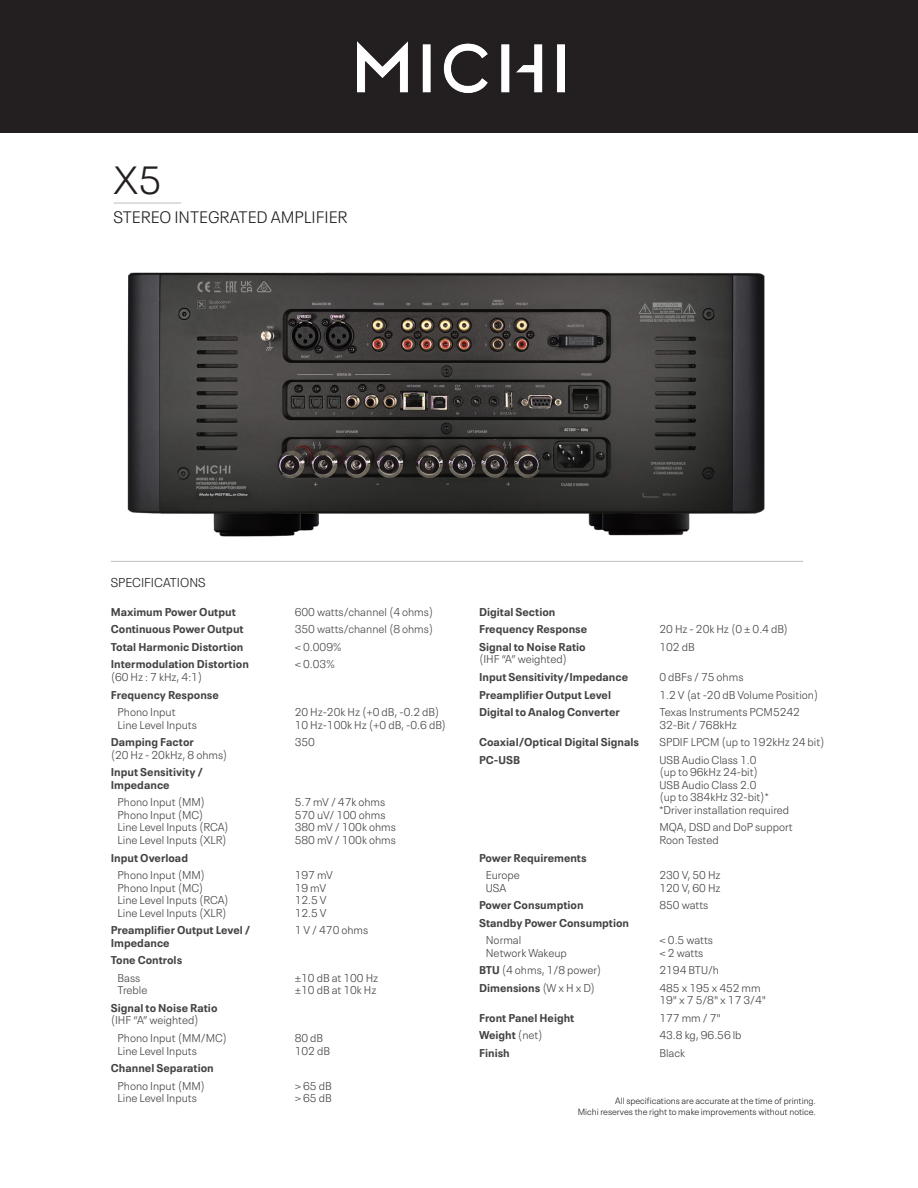
<style>
.page{position:relative;width:918px;height:1188px;background:#fff}
.page>*{position:absolute;margin:0;border:0;box-sizing:border-box;transform-origin:0 0}
.t1{font:300 39px "Neue Plak Text";color:#231f20}
.t2{font:300 16.5px "Neue Plak Text";color:#231f20}
.body_copy{font:300 12.75px "Neue Plak Text";color:#231f20}
.body_copy-2{font:300 11.25px/12.6px "Neue Plak Text";color:#434343}
.body_copy-3{font:700 11.25px/12.6px "Neue Plak Text";color:#434343}
.body_copy-4{font:300 11.25px "Neue Plak Text";color:#464645}
.t3{font:300 9px "Neue Plak Text";color:#231f20}
.s1{font-weight:300}
.s2{font-weight:700}
</style>
<div class="page">
<div style="left:0;top:0;width:918px;height:133px;background:#231f20"></div>
<img style="left:357px;top:41px;width:208px;height:52px">
<hr style="left:114px;top:203px;width:67px;height:1px;background:#bcbdc0">
<img style="left:110px;top:272px;width:694px;height:290px">
<p class="t1" style="left:114px;top:150px;width:50px">X5</p>
<p class="t2" style="left:114px;top:205px;width:235px">STEREO INTEGRATED AMPLIFIER</p>
<p class="body_copy" style="left:111px;top:572px;width:96px">SPECIFICATIONS</p>
<p class="body_copy-3" style="left:111px;top:604px;width:127px">Maximum Power Output</p>
<p class="body_copy-3" style="left:111px;top:622px;width:134px">Continuous Power Output</p>
<p class="body_copy-3" style="left:111px;top:639px;width:134px">Total Harmonic Distortion</p>
<p class="body_copy-3" style="left:111px;top:657px;width:140px">Intermodulation Distortion <span class="s1">(60 Hz : 7 kHz, 4:1)</span></p>
<p class="body_copy-3" style="left:111px;top:687px;width:110px">Frequency Response</p>
<p class="body_copy-2" style="left:118px;top:705px;width:81px">Phono Input<br>Line Level Inputs</p>
<p class="body_copy-2" style="left:111px;top:735px;width:118px"><span class="s2">Damping Factor<br></span>(20 Hz - 20kHz, 8 ohms)</p>
<p class="body_copy-3" style="left:111px;top:765px;width:94px">Input Sensitivity /<br>Impedance</p>
<p class="body_copy-2" style="left:118px;top:795px;width:113px">Phono Input (MM)<br>Phono Input (MC)<br>Line Level Inputs (RCA)<br>Line Level Inputs (XLR)</p>
<p class="body_copy-3" style="left:111px;top:850px;width:79px">Input Overload</p>
<p class="body_copy-2" style="left:118px;top:868px;width:113px">Phono Input (MM)<br>Phono Input (MC)<br>Line Level Inputs (RCA)<br>Line Level Inputs (XLR)</p>
<p class="body_copy-3" style="left:111px;top:923px;width:141px">Preamplifier Output Level /<br>Impedance</p>
<p class="body_copy-3" style="left:111px;top:953px;width:73px">Tone Controls</p>
<p class="body_copy-2" style="left:118px;top:970px;width:31px">Bass<br>Treble</p>
<p class="body_copy-3" style="left:111px;top:1000px;width:108px">Signal to Noise Ratio <span class="s1">(IHF “A” weighted)</span></p>
<p class="body_copy-2" style="left:118px;top:1031px;width:111px">Phono Input (MM/MC)<br>Line Level Inputs</p>
<p class="body_copy-3" style="left:111px;top:1061px;width:104px">Channel Separation</p>
<p class="body_copy-2" style="left:118px;top:1078px;width:89px">Phono Input (MM)<br>Line Level Inputs</p>
<p class="body_copy-4" style="left:295px;top:603px;width:140px">600 watts/channel (4 ohms)</p>
<p class="body_copy-4" style="left:295px;top:621px;width:140px">350 watts/channel (8 ohms)</p>
<p class="body_copy-4" style="left:295px;top:638px;width:48px">&lt; 0.009%</p>
<p class="body_copy-2" style="left:295px;top:657px;width:41px">&lt; 0.03%</p>
<p class="body_copy-2" style="left:295px;top:705px;width:153px">20 Hz-20k Hz (+0 dB, -0.2 dB)<br>10 Hz-100k Hz (+0 dB, -0.6 dB)</p>
<p class="body_copy-2" style="left:295px;top:735px;width:22px">350</p>
<p class="body_copy-2" style="left:295px;top:795px;width:103px">5.7 mV / 47k ohms<br>570 uV/ 100 ohms<br>380 mV / 100k ohms<br>580 mV / 100k ohms</p>
<p class="body_copy-2" style="left:295px;top:868px;width:40px">197 mV<br>19 mV<br>12.5 V<br>12.5 V</p>
<p class="body_copy-2" style="left:295px;top:923px;width:75px">1 V / 470 ohms</p>
<p class="body_copy-2" style="left:295px;top:970px;width:85px">±10 dB at 100 Hz ±10 dB at 10k Hz</p>
<p class="body_copy-2" style="left:295px;top:1031px;width:37px">80 dB<br>102 dB</p>
<p class="body_copy-2" style="left:295px;top:1078px;width:38px">&gt; 65 dB &gt; 65 dB</p>
<p class="body_copy-3" style="left:479px;top:604px;width:78px">Digital Section</p>
<p class="body_copy-3" style="left:479px;top:622px;width:110px">Frequency Response</p>
<p class="body_copy-3" style="left:479px;top:639px;width:108px">Signal to Noise Ratio <span class="s1">(IHF “A” weighted)</span></p>
<p class="body_copy-3" style="left:479px;top:669px;width:151px">Input Sensitivity/Impedance</p>
<p class="body_copy-3" style="left:479px;top:687px;width:134px">Preamplifier Output Level</p>
<p class="body_copy-3" style="left:479px;top:705px;width:142px">Digital to Analog Converter</p>
<p class="body_copy-3" style="left:479px;top:735px;width:162px">Coaxial/Optical Digital Signals</p>
<p class="body_copy-3" style="left:479px;top:752px;width:42px">PC-USB</p>
<p class="body_copy-3" style="left:479px;top:850px;width:109px">Power Requirements</p>
<p class="body_copy-2" style="left:486px;top:868px;width:35px">Europe<br>USA</p>
<p class="body_copy-3" style="left:479px;top:898px;width:106px">Power Consumption</p>
<p class="body_copy-3" style="left:479px;top:915px;width:152px">Standby Power Consumption</p>
<p class="body_copy-2" style="left:486px;top:933px;width:83px">Normal<br>Network Wakeup</p>
<p class="body_copy-2" style="left:479px;top:963px;width:124px"><span class="s2">BTU</span> (4 ohms, 1/8 power)</p>
<p class="body_copy-3" style="left:479px;top:980px;width:118px">Dimensions <span class="s1">(W x H x D)</span></p>
<p class="body_copy-3" style="left:479px;top:1010px;width:97px">Front Panel Height</p>
<p class="body_copy-3" style="left:479px;top:1028px;width:65px">Weight <span class="s1">(net)</span></p>
<p class="body_copy-3" style="left:479px;top:1045px;width:32px">Finish</p>
<p class="body_copy-2" style="left:659px;top:622px;width:130px">20 Hz - 20k Hz (0 ± 0.4 dB)</p>
<p class="body_copy-2" style="left:659px;top:640px;width:37px">102 dB</p>
<p class="body_copy-2" style="left:659px;top:670px;width:86px">0 dBFs / 75 ohms</p>
<p class="body_copy-2" style="left:659px;top:687px;width:160px">1.2 V (at -20 dB Volume Position)</p>
<p class="body_copy-2" style="left:659px;top:705px;width:142px">Texas Instruments PCM5242<br>32-Bit / 768kHz</p>
<p class="body_copy-2" style="left:659px;top:735px;width:167px">SPDIF LPCM (up to 192kHz 24 bit)</p>
<p class="body_copy-2" style="left:659px;top:752px;width:131px">USB Audio Class 1.0<br>(up to 96kHz 24-bit)<br>USB Audio Class 2.0<br>(up to 384kHz 32-bit)* *Driver installation required</p>
<p class="body_copy-2" style="left:659px;top:820px;width:135px">MQA, DSD and DoP support<br>Roon Tested</p>
<p class="body_copy-2" style="left:659px;top:868px;width:63px">230 V, 50 Hz<br>120 V, 60 Hz</p>
<p class="body_copy-2" style="left:659px;top:898px;width:50px">850 watts</p>
<p class="body_copy-2" style="left:659px;top:933px;width:55px">&lt; 0.5 watts &lt; 2 watts</p>
<p class="body_copy-2" style="left:659px;top:963px;width:61px">2194 BTU/h</p>
<p class="body_copy-2" style="left:659px;top:980px;width:108px">485 x 195 x 452 mm<br>19" x 7 5/8" x 17 3/4"</p>
<p class="body_copy-2" style="left:659px;top:1011px;width:63px">177 mm / 7"</p>
<p class="body_copy-2" style="left:659px;top:1028px;width:84px">43.8 kg, 96.56 lb</p>
<p class="body_copy-2" style="left:659px;top:1046px;width:27px">Black</p>
<p class="t3" style="left:615px;top:1094px;width:202px">All specifications are accurate at the time of printing.</p>
<p class="t3" style="left:578px;top:1104px;width:240px">Michi reserves the right to make improvements without notice.</p>
</div>
